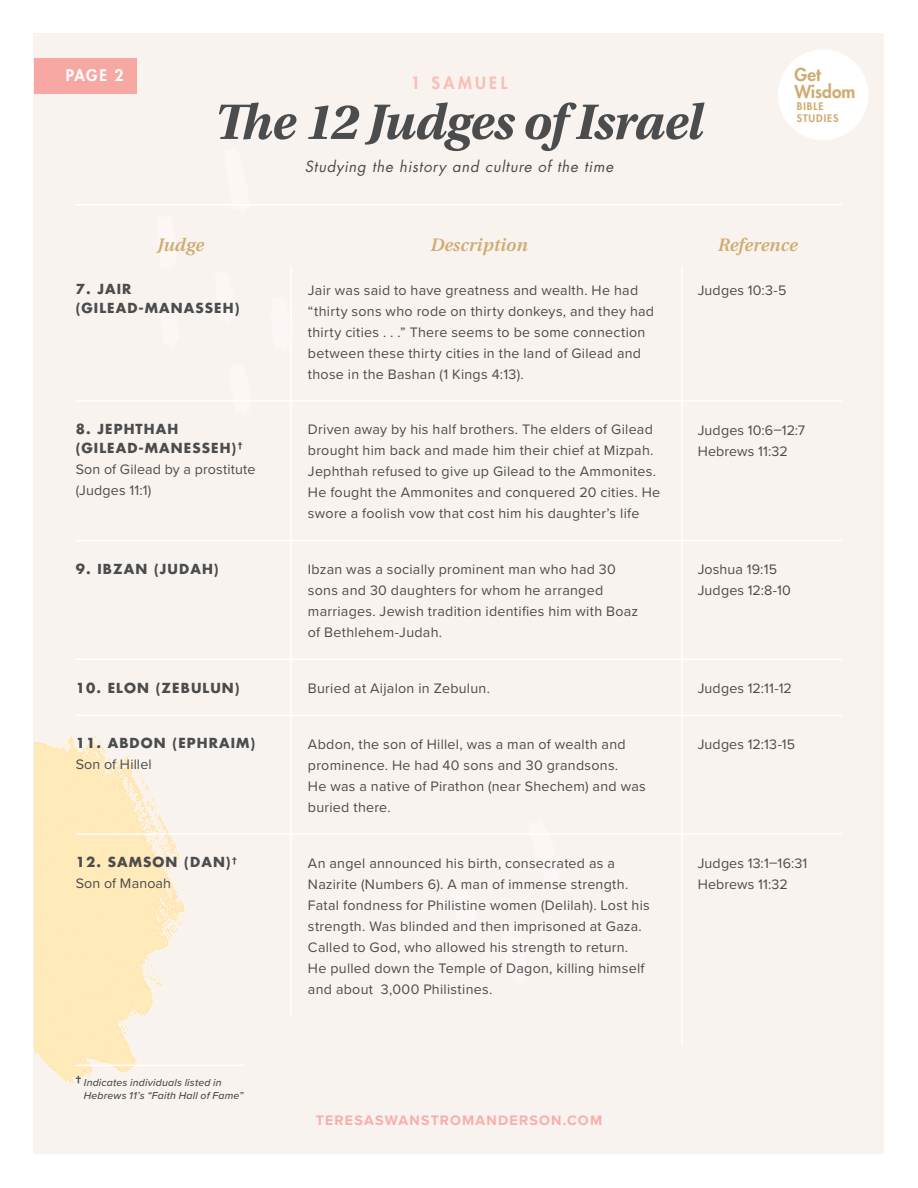
<style>
.page{position:relative;width:918px;height:1188px;background:#fff}
.page>*{position:absolute;margin:0;border:0;box-sizing:border-box;transform-origin:0 0}
.t1{font:italic 700 52.5px "Utopia Std";letter-spacing:-.02em;color:#4b4c4d}
.t2{font:italic 600 18px "Utopia";letter-spacing:.01em;color:#d0ab71}
.t3{font:800 17.4px/16.8px "Futura";color:#d0ab71}
.t4{font:800 16.5px "Futura";letter-spacing:.2em;color:#fabeb4}
.t5{font:800 15.6px "Futura";color:#fff}
.t6{font:italic 15px "Futura";letter-spacing:.05em;color:#4b4c4d}
.t7{font:14.25px/21px "Proxima Nova";letter-spacing:.02em;color:#4b4c4d}
.t8{font:700 14.25px "Proxima Nova";letter-spacing:.08em;color:#f8aeab}
.t9{font:700 13.5px/18.8px "Futura";letter-spacing:.08em;color:#4b4c4d}
.t10{font:italic 500 10.5px/13.5px "Proxima Nova";letter-spacing:.02em;color:#4b4c4d}
.t11{font:800 10.2px/12.3px "Futura";letter-spacing:.09em;color:#d0ab71}
.s1{font-weight:900;font-style:normal;font-size:15px}
</style>
<div class="page">
<div style="left:34px;top:58px;width:103px;height:35px;background:#f8a8a2"></div>
<p class="t5" style="left:66px;top:65px;width:59px">PAGE 2</p>
<p class="t4" style="left:411px;top:72px;width:98px">1 SAMUEL</p>
<h1 class="t1" style="left:215px;top:91px;width:490px">The 12 Judges of Israel</h1>
<p class="t6" style="left:305px;top:156px;width:310px">Studying the history and culture of the time</p>
<p class="t3" style="left:795px;top:66px;width:62px">Get<br>Wisdom</p>
<p class="t11" style="left:797px;top:100px;width:43px">BIBLE<br>STUDIES</p>
<p class="t2" style="left:157px;top:235px;width:48px">Judge</p>
<p class="t2" style="left:430px;top:235px;width:99px">Description</p>
<p class="t2" style="left:718px;top:235px;width:81px">Reference</p>
<p class="t9" style="left:76px;top:280px;width:165px">7. JAIR (GILEAD-MANASSEH)</p>
<p class="t7" style="left:308px;top:279px;width:348px">Jair was said to have greatness and wealth. He had “thirty sons who rode on thirty donkeys, and they had thirty cities . . .” There seems to be some connection between these thirty cities in the land of Gilead and those in the Bashan (1 Kings 4:13).</p>
<p class="t7" style="left:698px;top:279px;width:90px">Judges 10:3-5</p>
<p class="t9" style="left:76px;top:419px;width:169px">8. JEPHTHAH (GILEAD-MANESSEH)<sup>†</sup></p>
<p class="t7" style="left:76px;top:458px;width:181px">Son of Gilead by a prostitute (Judges 11:1)</p>
<p class="t7" style="left:308px;top:419px;width:354px">Driven away by his half brothers. The elders of Gilead brought him back and made him their chief at Mizpah.<br>Jephthah refused to give up Gilead to the Ammonites.<br>He fought the Ammonites and conquered 20 cities. He swore a foolish vow that cost him his daughter’s life</p>
<p class="t7" style="left:698px;top:419px;width:109px">Judges 10:6–12:7<br>Hebrews 11:32</p>
<p class="t9" style="left:76px;top:559px;width:144px">9. IBZAN (JUDAH)</p>
<p class="t7" style="left:308px;top:558px;width:332px">Ibzan was a socially prominent man who had 30 sons and 30 daughters for whom he arranged marriages. Jewish tradition identifies him with Boaz of Bethlehem-Judah.</p>
<p class="t7" style="left:698px;top:558px;width:95px">Joshua 19:15<br>Judges 12:8-10</p>
<p class="t9" style="left:76px;top:678px;width:165px">10. ELON (ZEBULUN)</p>
<p class="t7" style="left:308px;top:677px;width:184px">Buried at Aijalon in Zebulun.</p>
<p class="t7" style="left:698px;top:677px;width:96px">Judges 12:11-12</p>
<p class="t9" style="left:76px;top:734px;width:181px">11. ABDON (EPHRAIM)</p>
<p class="t7" style="left:76px;top:754px;width:77px">Son of Hillel</p>
<p class="t7" style="left:308px;top:733px;width:339px">Abdon, the son of Hillel, was a man of wealth and prominence. He had 40 sons and 30 grandsons.<br>He was a native of Pirathon (near Shechem) and was buried there.</p>
<p class="t7" style="left:698px;top:733px;width:99px">Judges 12:13-15</p>
<p class="t9" style="left:76px;top:852px;width:163px">12. SAMSON (DAN)<sup>†</sup></p>
<p class="t7" style="left:76px;top:872px;width:97px">Son of Manoah</p>
<p class="t7" style="left:308px;top:852px;width:343px">An angel announced his birth, consecrated as a Nazirite (Numbers 6). A man of immense strength.<br>Fatal fondness for Philistine women (Delilah). Lost his strength. Was blinded and then imprisoned at Gaza.<br>Called to God, who allowed his strength to return.<br>He pulled down the Temple of Dagon, killing himself and about 3,000 Philistines.</p>
<p class="t7" style="left:698px;top:852px;width:111px">Judges 13:1–16:31<br>Hebrews 11:32</p>
<p class="t10" style="left:84px;top:1075px;width:161px;text-indent:-8px"><span class="s1">†</span> Indicates individuals listed in<br>Hebrews 11’s “Faith Hall of Fame”</p>
<p class="t8" style="left:316px;top:1109px;width:288px">TERESASWANSTROMANDERSON.COM</p>
</div>
